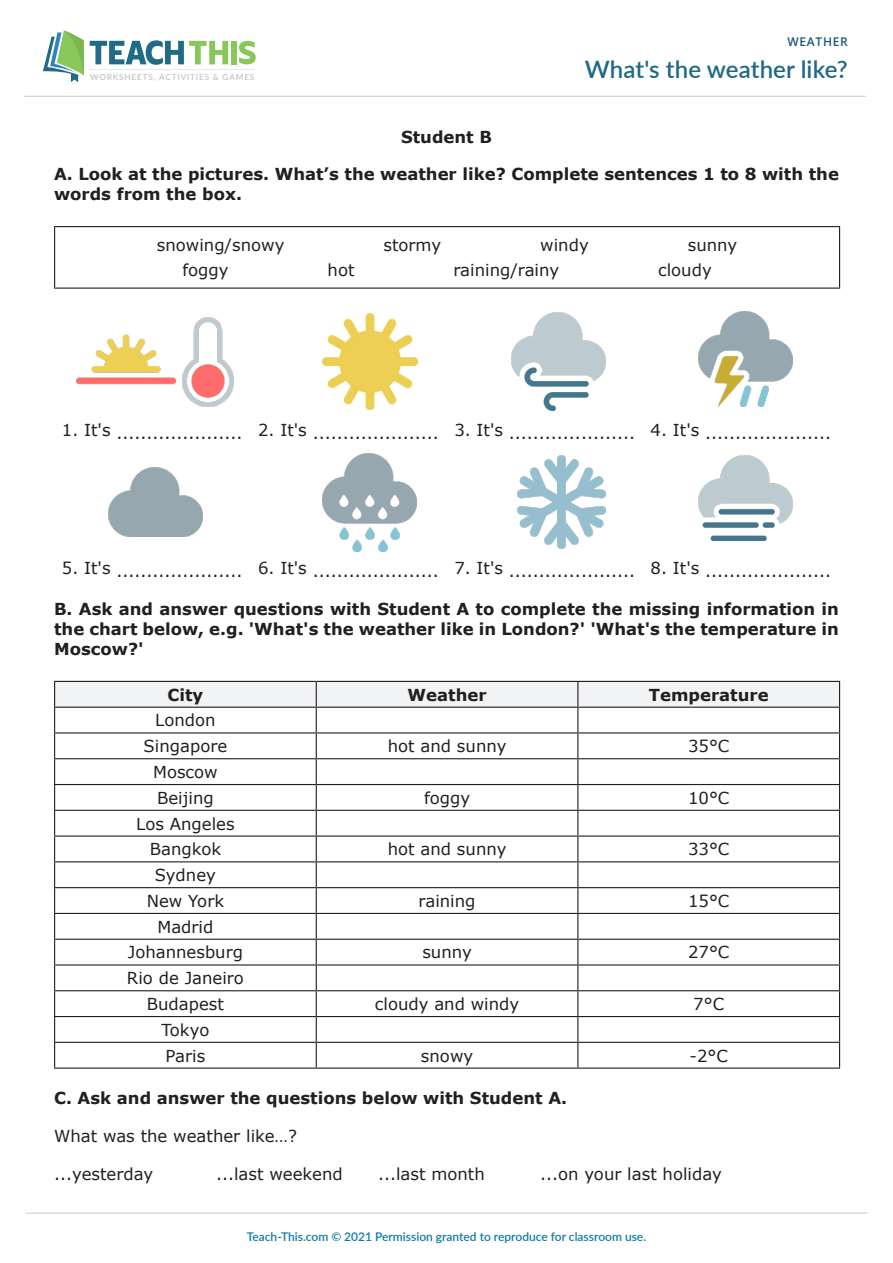
<style>
.page{position:relative;width:893px;height:1263px;background:#fff}
.page>*{position:absolute;margin:0;border:0;box-sizing:border-box;transform-origin:0 0}
.Para{font:600 24px "Lato";letter-spacing:.005em;color:#1f6986}
.Para-2{font:16.5px "Verdana";color:#231f20}
.Para-3{font:700 16.5px/19.8px "Verdana";color:#231f20}
.t1{font:600 12px "Lato";color:#0f7ca5}
.Para-4{font:600 12px "Open Sans";letter-spacing:.06em;color:#17597a}
.t2{font:500 8.25px "Lato";letter-spacing:.1em;color:#c0bebe}
</style>
<div class="page">
<hr style="left:54px;top:226px;width:786px;height:1px;background:#231f20">
<hr style="left:54px;top:227px;width:1px;height:60px;background:#231f20">
<hr style="left:839px;top:227px;width:1px;height:60px;background:#231f20">
<hr style="left:54px;top:287px;width:786px;height:2px;background:#231f20">
<div style="left:578px;top:681px;width:262px;height:26px;background:#f2f3f4"></div>
<hr style="left:578px;top:681px;width:262px;height:1px;background:#231f20">
<hr style="left:578px;top:707px;width:262px;height:1px;background:#231f20">
<hr style="left:578px;top:732px;width:262px;height:1px;background:#231f20">
<hr style="left:578px;top:758px;width:262px;height:1px;background:#231f20">
<hr style="left:578px;top:784px;width:262px;height:1px;background:#231f20">
<hr style="left:578px;top:810px;width:262px;height:1px;background:#231f20">
<hr style="left:578px;top:835px;width:262px;height:2px;background:#231f20">
<hr style="left:578px;top:861px;width:262px;height:1px;background:#231f20">
<hr style="left:578px;top:887px;width:262px;height:1px;background:#231f20">
<hr style="left:578px;top:913px;width:262px;height:1px;background:#231f20">
<hr style="left:578px;top:939px;width:262px;height:1px;background:#231f20">
<hr style="left:578px;top:964px;width:262px;height:1px;background:#231f20">
<hr style="left:578px;top:990px;width:262px;height:1px;background:#231f20">
<hr style="left:578px;top:1016px;width:262px;height:1px;background:#231f20">
<hr style="left:578px;top:1042px;width:262px;height:1px;background:#231f20">
<svg style="left:54px;top:681px;width:524px;height:386px"></svg>
<svg style="left:839px;top:682px;width:1px;height:385px"></svg>
<hr style="left:54px;top:1067px;width:262px;height:2px;background:#231f20">
<hr style="left:316px;top:1067px;width:262px;height:2px;background:#231f20">
<hr style="left:578px;top:1067px;width:262px;height:2px;background:#231f20">
<img style="left:77px;top:317px;width:156px;height:89px">
<img style="left:322px;top:453px;width:94px;height:98px">
<img style="left:698px;top:455px;width:94px;height:86px">
<img style="left:698px;top:311px;width:94px;height:95px">
<img style="left:511px;top:313px;width:94px;height:97px">
<img style="left:322px;top:314px;width:96px;height:95px">
<img style="left:108px;top:467px;width:94px;height:70px">
<img style="left:517px;top:455px;width:88px;height:94px">
<hr style="left:24px;top:96px;width:842px;height:1px;background:#231f20">
<hr style="left:26px;top:1213px;width:841px;height:1px;background:#231f20">
<svg style="left:43px;top:30px;width:41px;height:52px"></svg>
<svg style="left:90px;top:40px;width:138px;height:25px"></svg>
<div style="left:231px;top:41px;width:6px;height:23px;background:#88c75a"></div>
<svg style="left:239px;top:41px;width:17px;height:23px"></svg>
<hr style="left:90px;top:69px;width:165px;height:1px;background:#e6e7e9">
<p class="t2" style="left:90px;top:71px;width:166px">WORKSHEETS, ACTIVITIES &amp; GAMES</p>
<p class="Para-4" style="left:787px;top:33px;width:62px">WEATHER</p>
<p class="Para" style="left:585px;top:52px;width:264px">What's the weather like?</p>
<p class="Para-3" style="left:401px;top:126px;width:92px">Student B</p>
<p class="Para-3" style="left:54px;top:164px;width:786px">A. Look at the pictures. What’s the weather like? Complete sentences 1 to 8 with the words from the box.</p>
<p class="Para-2" style="left:157px;top:234px;width:129px">snowing/snowy</p>
<p class="Para-2" style="left:383px;top:234px;width:59px">stormy</p>
<p class="Para-2" style="left:540px;top:234px;width:50px">windy</p>
<p class="Para-2" style="left:688px;top:234px;width:51px">sunny</p>
<p class="Para-2" style="left:182px;top:259px;width:48px">foggy</p>
<p class="Para-2" style="left:328px;top:259px;width:28px">hot</p>
<p class="Para-2" style="left:454px;top:259px;width:107px">raining/rainy</p>
<p class="Para-2" style="left:658px;top:259px;width:55px">cloudy</p>
<p class="Para-2" style="left:62px;top:421px;width:182px">1. It's .....................</p>
<p class="Para-2" style="left:258px;top:421px;width:182px">2. It's .....................</p>
<p class="Para-2" style="left:454px;top:421px;width:182px">3. It's .....................</p>
<p class="Para-2" style="left:651px;top:421px;width:182px">4. It's .....................</p>
<p class="Para-2" style="left:62px;top:560px;width:182px">5. It's .....................</p>
<p class="Para-2" style="left:258px;top:560px;width:182px">6. It's .....................</p>
<p class="Para-2" style="left:454px;top:560px;width:182px">7. It's .....................</p>
<p class="Para-2" style="left:651px;top:560px;width:182px">8. It's .....................</p>
<p class="Para-3" style="left:54px;top:599px;width:786px;text-align:justify">B. Ask and answer questions with Student A to complete the missing information in the chart below, e.g. 'What's the weather like in London?' 'What's the temperature in Moscow?'</p>
<p class="Para-3" style="left:168px;top:684px;width:37px">City</p>
<p class="Para-3" style="left:408px;top:684px;width:81px">Weather</p>
<p class="Para-3" style="left:649px;top:684px;width:121px">Temperature</p>
<p class="Para-2" style="left:155px;top:709px;width:62px">London</p>
<p class="Para-2" style="left:144px;top:735px;width:85px">Singapore</p>
<p class="Para-2" style="left:388px;top:735px;width:120px">hot and sunny</p>
<p class="Para-2" style="left:688px;top:735px;width:43px">35°C</p>
<p class="Para-2" style="left:153px;top:761px;width:66px">Moscow</p>
<p class="Para-2" style="left:157px;top:786px;width:58px">Beijing</p>
<p class="Para-2" style="left:424px;top:786px;width:48px">foggy</p>
<p class="Para-2" style="left:688px;top:786px;width:43px">10°C</p>
<p class="Para-2" style="left:136px;top:812px;width:100px">Los Angeles</p>
<p class="Para-2" style="left:150px;top:838px;width:73px">Bangkok</p>
<p class="Para-2" style="left:388px;top:838px;width:120px">hot and sunny</p>
<p class="Para-2" style="left:688px;top:838px;width:43px">33°C</p>
<p class="Para-2" style="left:155px;top:864px;width:63px">Sydney</p>
<p class="Para-2" style="left:147px;top:889px;width:79px">New York</p>
<p class="Para-2" style="left:419px;top:889px;width:58px">raining</p>
<p class="Para-2" style="left:688px;top:889px;width:43px">15°C</p>
<p class="Para-2" style="left:157px;top:915px;width:57px">Madrid</p>
<p class="Para-2" style="left:128px;top:941px;width:117px">Johannesburg</p>
<p class="Para-2" style="left:422px;top:941px;width:51px">sunny</p>
<p class="Para-2" style="left:688px;top:941px;width:43px">27°C</p>
<p class="Para-2" style="left:127px;top:967px;width:119px">Rio de Janeiro</p>
<p class="Para-2" style="left:147px;top:993px;width:79px">Budapest</p>
<p class="Para-2" style="left:375px;top:993px;width:146px">cloudy and windy</p>
<p class="Para-2" style="left:693px;top:993px;width:32px">7°C</p>
<p class="Para-2" style="left:162px;top:1018px;width:49px">Tokyo</p>
<p class="Para-2" style="left:166px;top:1044px;width:41px">Paris</p>
<p class="Para-2" style="left:421px;top:1044px;width:54px">snowy</p>
<p class="Para-2" style="left:689px;top:1044px;width:40px">-2°C</p>
<p class="Para-3" style="left:54px;top:1088px;width:515px">C. Ask and answer the questions below with Student A.</p>
<p class="Para-2" style="left:54px;top:1124px;width:245px">What was the weather like…?</p>
<p class="Para-2" style="left:54px;top:1162px;width:101px">...yesterday</p>
<p class="Para-2" style="left:216px;top:1162px;width:128px">...last weekend</p>
<p class="Para-2" style="left:378px;top:1162px;width:108px">...last month</p>
<p class="Para-2" style="left:540px;top:1162px;width:183px">...on your last holiday</p>
<p class="t1" style="left:247px;top:1228px;width:401px">Teach-This.com © 2021 Permission granted to reproduce for classroom use.</p>
</div>
